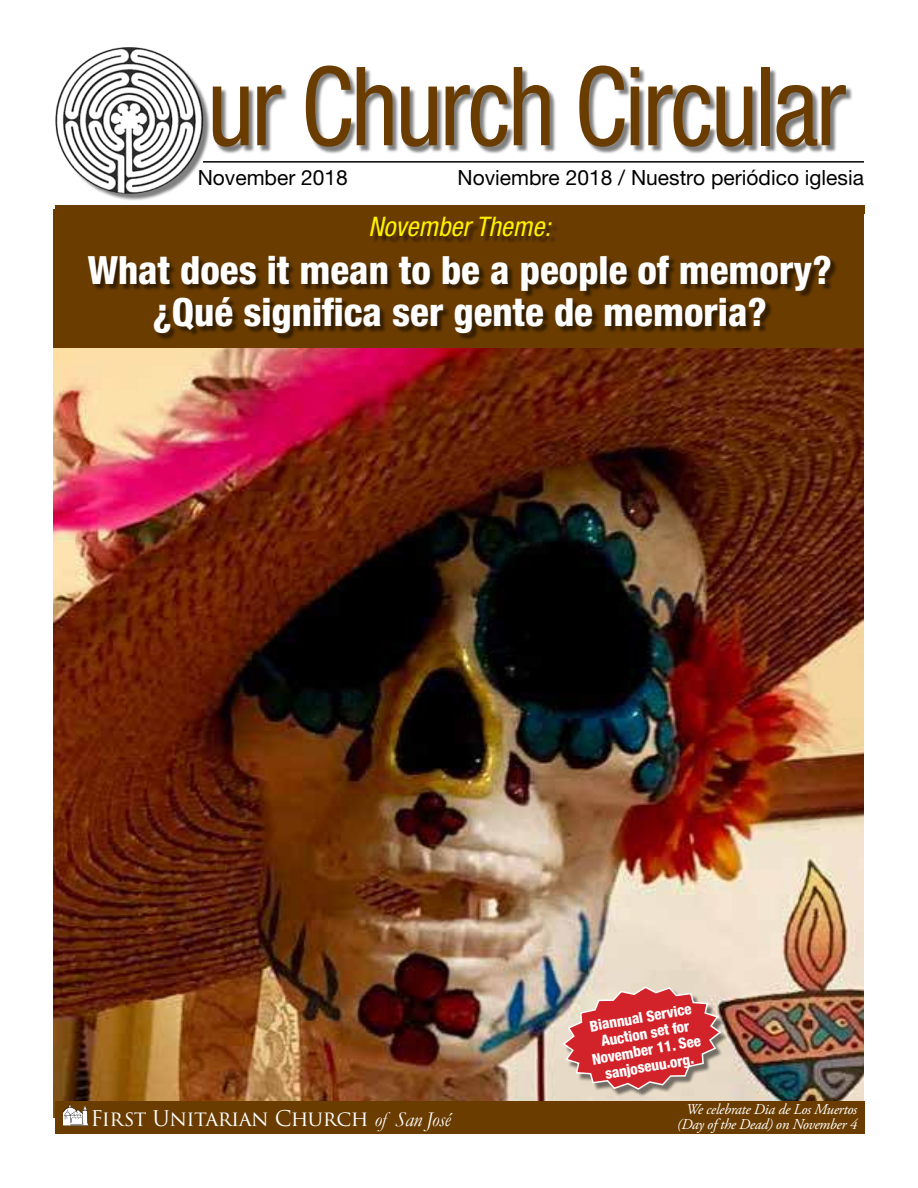
<style>
.page{position:relative;width:918px;height:1188px;background:#fff}
.page>*{position:absolute;margin:0;border:0;box-sizing:border-box;transform-origin:0 0}
.t1{font:condensed 109.5px "Helvetica Neue LT Pro";letter-spacing:-.025em;color:#6a3c00;scale:.93 1}
.t2{font:800 condensed 39px/42px "Helvetica Neue LT Pro";color:#fff;text-align:center}
.t3{font:italic condensed 27px "Helvetica Neue LT Pro";color:#fff200}
.t4{font:21.15px "Trajan Pro 3";letter-spacing:-.025em;color:#fff}
.t5{font:21px "Helvetica Neue LT Pro";color:#000}
.t6{font:800 condensed 15px/16.5px "Helvetica Neue LT Pro";color:#fff;text-align:center}
.t7{font:italic 15px/15px "Adobe Garamond Pro";letter-spacing:-.02em;color:#fff;text-align:right}
.s1{font-family:"Garamond";font-style:italic}
</style>
<div class="page">
<img style="left:54px;top:347px;width:809px;height:770px">
<div style="left:53px;top:209px;width:810px;height:138px;background:#6a3c00"></div>
<div style="left:55px;top:205px;width:810px;height:9px;background:#6a3c00"></div>
<div style="left:58px;top:49px;width:152px;height:152px;background:#000;opacity:.5"></div>
<img style="left:55px;top:47px;width:151px;height:148px">
<div style="left:215px;top:67px;width:638px;height:87px;background:#000;opacity:.5"></div>
<hr style="left:203px;top:161px;width:661px;height:2px;background:#000">
<div style="left:55px;top:1101px;width:810px;height:33px;background:#6a3c00"></div>
<svg style="left:63px;top:1104px;width:25px;height:22px"></svg>
<div style="left:565px;top:988px;width:163px;height:109px;background:#000;opacity:.5"></div>
<svg style="left:561px;top:985px;width:162px;height:106px;background:#d16160"></svg>
<div style="left:90px;top:218px;width:748px;height:123px;background:#000;opacity:.5"></div>
<h1 class="t1" style="left:207px;top:43px;width:688px">ur Church Circular</h1>
<p class="t5" style="left:198px;top:165px;width:152px">November 2018</p>
<p class="t5" style="left:458px;top:165px;width:408px">Noviembre 2018 / Nuestro periódico iglesia</p>
<p class="t3" style="left:369px;top:211px;width:184px">November Theme:</p>
<p class="t2" style="left:88px;top:249px;width:746px">What does it mean to be a people of memory? ¿Qué significa ser gente de memoria?</p>
<p class="t4" style="left:90px;top:1104px;width:362px">First Unitarian Church <span class="s1">of San José</span></p>
<p class="t6" style="left:585px;top:1019px;width:112px;rotate:-10deg">Biannual Service<br>Auction set for<br>November 11. See sanjoseuu.org.</p>
<p class="t7" style="left:677px;top:1103px;width:182px">We celebrate Dia de Los Muertos (Day of the Dead) on November 4</p>
</div>
